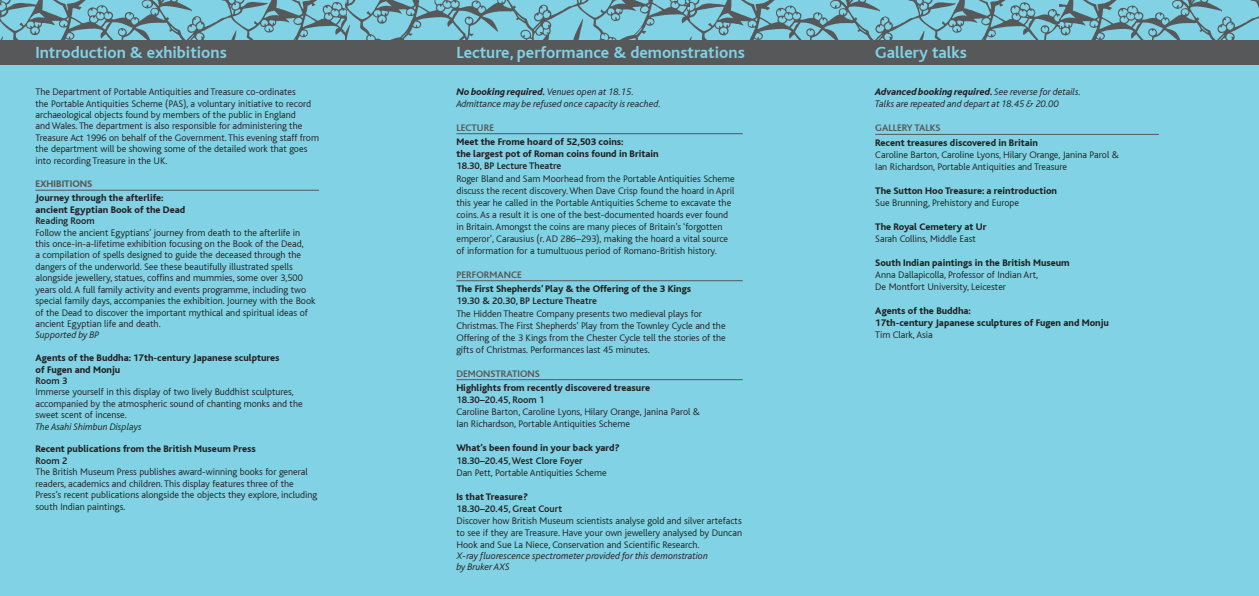
<style>
.page{position:relative;width:1259px;height:596px;background:#fff}
.page>*{position:absolute;margin:0;border:0;box-sizing:border-box;transform-origin:0 0}
.t1{font:700 17px "Bliss";color:#80d2e4}
.t2{font:300 10px/11.4px "Bliss";color:#231f20}
.t3{font:800 10px/12px "Bliss";color:#231f20}
.t4{font:italic 300 10px/12px "Bliss";color:#231f20}
.t5{font:300 10px/12px "Bliss";color:#231f20;text-align:justify}
.t6{font:500 10px "Bliss";color:#231f20}
.t7{font:italic 300 10px/11.4px "Bliss";color:#231f20}
.t8{font:700 10px "Bliss";color:#57585a}
.t9{font:800 10px "Bliss";color:#57585a}
.s1{font-weight:800}
.s2{font-style:inherit}
</style>
<div class="page">
<div style="left:0;top:0;width:1259px;height:595px;background:#80d2e4"></div>
<hr style="left:456px;top:133px;width:287px;height:1px;background:#57585a">
<hr style="left:456px;top:280px;width:287px;height:1px;background:#57585a">
<hr style="left:456px;top:379px;width:287px;height:1px;background:#57585a">
<hr style="left:35px;top:190px;width:284px;height:1px;background:#57585a">
<div style="left:0;top:41px;width:1259px;height:24px;background:#57585a"></div>
<hr style="left:875px;top:134px;width:283px;height:1px;background:#57585a">
<img style="left:0;top:0;width:687px;height:41px">
<img style="left:687px;top:0;width:572px;height:41px">
<h1 class="t1" style="left:35px;top:44px;width:193px">Introduction &amp; exhibitions</h1>
<h1 class="t1" style="left:456px;top:44px;width:290px">Lecture, performance &amp; demonstrations</h1>
<h1 class="t1" style="left:875px;top:44px;width:93px">Gallery talks</h1>
<p class="t4" style="left:875px;top:86px;width:208px"><span class="s1">Advanced booking required.</span> See reverse for details.<br>Talks are repeated and depart at 18.45 &amp; 20.00</p>
<p class="t8" style="left:875px;top:123px;width:67px">GALLERY TALKS</p>
<p class="t3" style="left:875px;top:137px;width:164px">Recent treasures discovered in Britain</p>
<p class="t2" style="left:875px;top:149px;width:245px;line-height:12px">Caroline Barton, Caroline Lyons, Hilary Orange, Janina Parol &amp;<br>Ian Richardson, Portable Antiquities and Treasure</p>
<p class="t3" style="left:875px;top:185px;width:183px">The Sutton Hoo Treasure: a reintroduction</p>
<p class="t2" style="left:875px;top:197px;width:145px">Sue Brunning, Prehistory and Europe</p>
<p class="t3" style="left:875px;top:221px;width:113px">The Royal Cemetery at Ur</p>
<p class="t2" style="left:875px;top:233px;width:102px">Sarah Collins, Middle East</p>
<p class="t3" style="left:875px;top:257px;width:196px">South Indian paintings in the British Museum</p>
<p class="t2" style="left:875px;top:269px;width:164px;line-height:12px">Anna Dallapicolla, Professor of Indian Art,<br>De Montfort University, Leicester</p>
<p class="t3" style="left:875px;top:305px;width:235px">Agents of the Buddha:<br>17th-century Japanese sculptures of Fugen and Monju</p>
<p class="t2" style="left:875px;top:329px;width:59px">Tim Clark, Asia</p>
<p class="t4" style="left:456px;top:85px;width:206px"><span class="s1">No booking required.</span> Venues open at 18.15.<br>Admittance may be refused once capacity is reached.</p>
<p class="t8" style="left:456px;top:122px;width:39px">LECTURE</p>
<p class="t3" style="left:456px;top:136px;width:204px">Meet the Frome hoard of 52,503 coins:<br>the largest pot of Roman coins found in Britain</p>
<p class="t6" style="left:456px;top:161px;width:106px">18.30, BP Lecture Theatre</p>
<p class="t2" style="left:456px;top:172px;width:280px;line-height:12px">Roger Bland and Sam Moorhead from the Portable Antiquities Scheme discuss the recent discovery. When Dave Crisp found the hoard in April this year he called in the Portable Antiquities Scheme to excavate the coins. As a result it is one of the best-documented hoards ever found in Britain. Amongst the coins are many pieces of Britain’s ‘forgotten emperor’, Carausius (r. AD 286–293), making the hoard a vital source of information for a tumultuous period of Romano-British history.</p>
<p class="t8" style="left:456px;top:269px;width:67px">PERFORMANCE</p>
<p class="t3" style="left:456px;top:283px;width:236px">The First Shepherds’ Play &amp; the Offering of the 3 Kings</p>
<p class="t6" style="left:456px;top:296px;width:142px">19.30 &amp; 20.30, BP Lecture Theatre</p>
<p class="t2" style="left:456px;top:307px;width:271px;line-height:12px">The Hidden Theatre Company presents two medieval plays for Christmas. The First Shepherds’ Play from the Townley Cycle and the Offering of the 3 Kings from the Chester Cycle tell the stories of the gifts of Christmas. Performances last 45 minutes.</p>
<p class="t8" style="left:456px;top:368px;width:85px">DEMONSTRATIONS</p>
<p class="t3" style="left:456px;top:382px;width:195px">Highlights from recently discovered treasure</p>
<p class="t6" style="left:456px;top:394px;width:90px">18.30–20.45, Room 1</p>
<p class="t2" style="left:456px;top:406px;width:245px;line-height:12px">Caroline Barton, Caroline Lyons, Hilary Orange, Janina Parol &amp;<br>Ian Richardson, Portable Antiquities Scheme</p>
<p class="t3" style="left:456px;top:442px;width:165px">What’s been found in your back yard?</p>
<p class="t6" style="left:456px;top:454px;width:128px">18.30–20.45, West Clore Foyer</p>
<p class="t2" style="left:456px;top:466px;width:152px">Dan Pett, Portable Antiquities Scheme</p>
<p class="t3" style="left:456px;top:490px;width:73px">Is that Treasure?</p>
<p class="t6" style="left:456px;top:502px;width:107px">18.30–20.45, Great Court</p>
<p class="t5" style="left:456px;top:514px;width:287px">Discover how British Museum scientists analyse gold and silver artefacts to see if they are Treasure. Have your own jewellery analysed by <span class="s2">Duncan Hook and Sue La Niece, Conservation and Scientific Research.</span></p>
<p class="t7" style="left:456px;top:550px;width:253px">X-ray fluorescence spectrometer provided for this demonstration by Bruker AXS</p>
<p class="t2" style="left:35px;top:86px;width:285px">The Department of Portable Antiquities and Treasure co-ordinates<br>the Portable Antiquities Scheme (PAS), a voluntary initiative to record archaeological objects found by members of the public in England<br>and Wales. The department is also responsible for administering the Treasure Act 1996 on behalf of the Government. This evening staff from the department will be showing some of the detailed work that goes into recording Treasure in the UK.</p>
<p class="t9" style="left:35px;top:178px;width:58px">EXHIBITIONS</p>
<p class="t3" style="left:35px;top:192px;width:151px;line-height:11.4px">Journey through the afterlife: ancient Egyptian Book of the Dead</p>
<p class="t6" style="left:35px;top:215px;width:61px">Reading Room</p>
<p class="t2" style="left:35px;top:227px;width:281px">Follow the ancient Egyptians’ journey from death to the afterlife in this once-in-a-lifetime exhibition focusing on the Book of the Dead,<br>a compilation of spells designed to guide the deceased through the dangers of the underworld. See these beautifully illustrated spells alongside jewellery, statues, coffins and mummies, some over 3,500 years old. A full family activity and events programme, including two special family days, accompanies the exhibition. Journey with the Book of the Dead to discover the important mythical and spiritual ideas of ancient Egyptian life and death.</p>
<p class="t4" style="left:35px;top:329px;width:65px">Supported by BP</p>
<p class="t3" style="left:35px;top:352px;width:246px;line-height:11.4px">Agents of the Buddha: 17th-century Japanese sculptures of Fugen and Monju</p>
<p class="t6" style="left:35px;top:375px;width:33px">Room 3</p>
<p class="t2" style="left:35px;top:386px;width:269px">Immerse yourself in this display of two lively Buddhist sculptures, accompanied by the atmospheric sound of chanting monks and the sweet scent of incense.</p>
<p class="t4" style="left:35px;top:420px;width:108px">The Asahi Shimbun Displays</p>
<p class="t3" style="left:35px;top:443px;width:222px">Recent publications from the British Museum Press</p>
<p class="t6" style="left:35px;top:455px;width:33px">Room 2</p>
<p class="t2" style="left:35px;top:466px;width:283px">The British Museum Press publishes award-winning books for general readers, academics and children. This display features three of the Press’s recent publications alongside the objects they explore, including south Indian paintings.</p>
</div>
